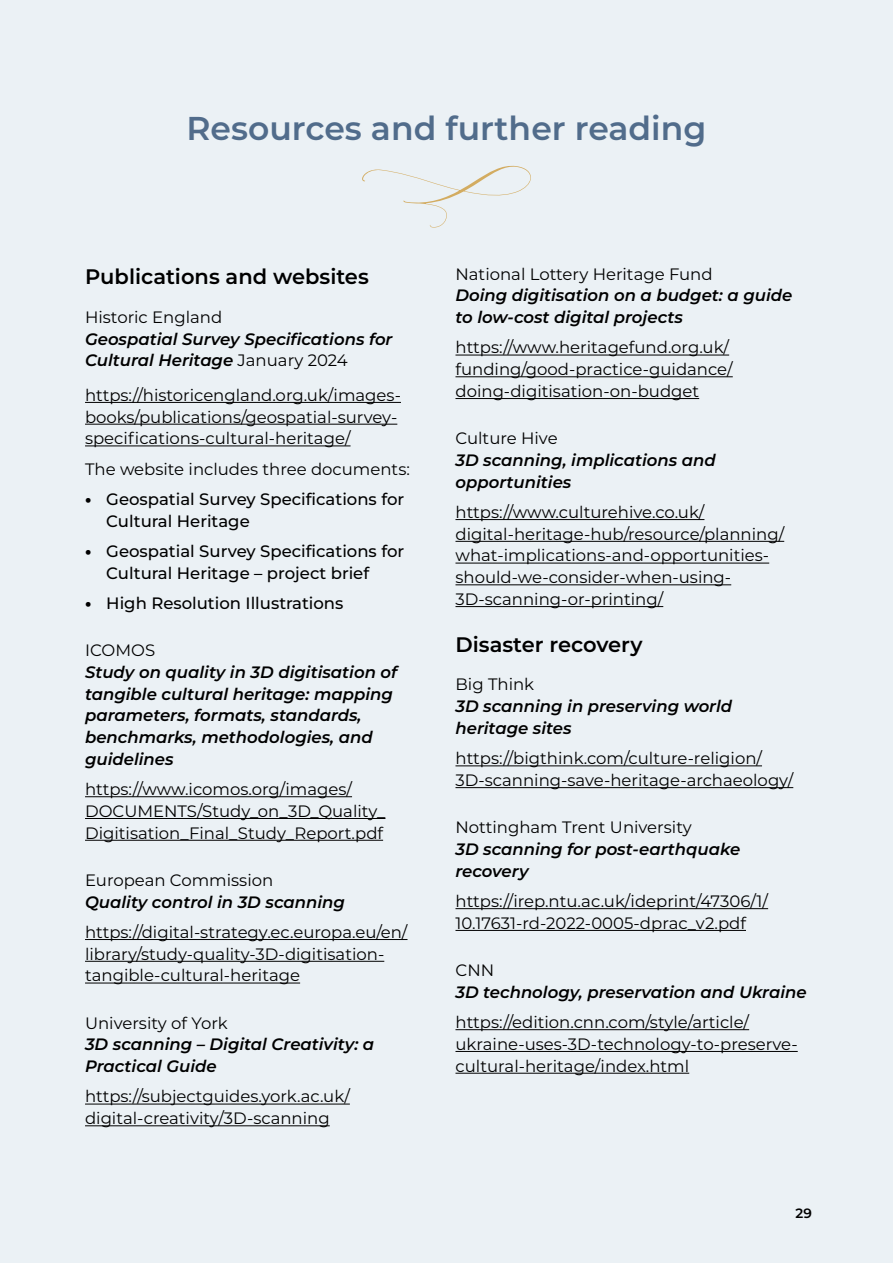
<style>
.page{position:relative;width:893px;height:1263px;background:#ebf1f5}
.page>*{position:absolute;margin:0;border:0;box-sizing:border-box;transform-origin:0 0}
.t1{font:600 33px "Montserrat";color:#516c8b}
.t2{font:600 21px "Montserrat";color:#000}
.t3{font:16.5px/21.8px "Montserrat";color:#000}
.t4{font:italic 100 16.5px/21.8px "Montserrat";color:#000}
.t5{font:100 16.5px/21.8px "Montserrat";color:#000}
.t6{font:100 13.5px "Montserrat";color:#000}
.s1{font-weight:400;font-style:normal}
</style>
<div class="page">
<svg style="left:362px;top:165px;width:169px;height:63px"></svg>
<hr style="left:85px;top:402px;width:316px;height:1px;background:#000">
<hr style="left:85px;top:424px;width:312px;height:1px;background:#000">
<hr style="left:85px;top:445px;width:266px;height:1px;background:#000">
<hr style="left:85px;top:796px;width:267px;height:1px;background:#000">
<hr style="left:85px;top:818px;width:300px;height:1px;background:#000">
<hr style="left:85px;top:840px;width:298px;height:1px;background:#000">
<hr style="left:85px;top:939px;width:322px;height:1px;background:#000">
<hr style="left:85px;top:961px;width:299px;height:1px;background:#000">
<hr style="left:85px;top:982px;width:215px;height:1px;background:#000">
<hr style="left:85px;top:1104px;width:265px;height:1px;background:#000">
<hr style="left:85px;top:1125px;width:245px;height:1px;background:#000">
<hr style="left:455px;top:355px;width:274px;height:1px;background:#000">
<hr style="left:455px;top:376px;width:278px;height:1px;background:#000">
<hr style="left:455px;top:398px;width:244px;height:1px;background:#000">
<hr style="left:455px;top:519px;width:249px;height:1px;background:#000">
<hr style="left:455px;top:541px;width:329px;height:1px;background:#000">
<hr style="left:455px;top:563px;width:314px;height:1px;background:#000">
<hr style="left:455px;top:584px;width:276px;height:1px;background:#000">
<hr style="left:455px;top:606px;width:208px;height:1px;background:#000">
<hr style="left:455px;top:765px;width:307px;height:1px;background:#000">
<hr style="left:455px;top:787px;width:338px;height:1px;background:#000">
<hr style="left:455px;top:908px;width:313px;height:1px;background:#000">
<hr style="left:455px;top:930px;width:291px;height:1px;background:#000">
<hr style="left:455px;top:1029px;width:294px;height:1px;background:#000">
<hr style="left:455px;top:1051px;width:343px;height:1px;background:#000">
<hr style="left:455px;top:1073px;width:234px;height:1px;background:#000">
<h1 class="t1" style="left:186px;top:105px;width:521px">Resources and further reading</h1>
<p class="t2" style="left:85px;top:262px;width:285px">Publications and websites</p>
<p class="t3" style="left:85px;top:305px;width:139px">Historic England</p>
<p class="t4" style="left:85px;top:327px;width:309px">Geospatial Survey Specifications for<br>Cultural Heritage <span class="s1">January 2024</span></p>
<p class="t3" style="left:85px;top:383px;width:317px">https://historicengland.org.uk/images&shy;books/publications/geospatial-survey&shy;specifications-cultural-heritage/</p>
<p class="t3" style="left:85px;top:457px;width:326px">The website includes three documents:</p>
<p class="t5" style="left:106px;top:488px;width:299px;text-indent:-21px">• Geospatial Survey Specifications for<br>Cultural Heritage</p>
<p class="t5" style="left:106px;top:540px;width:299px;text-indent:-21px">• Geospatial Survey Specifications for<br>Cultural Heritage – project brief</p>
<p class="t5" style="left:85px;top:592px;width:260px">• High Resolution Illustrations</p>
<p class="t3" style="left:85px;top:639px;width:72px">ICOMOS</p>
<p class="t4" style="left:85px;top:661px;width:314px">Study on quality in 3D digitisation of tangible cultural heritage: mapping parameters, formats, standards, benchmarks, methodologies, and guidelines</p>
<p class="t3" style="left:85px;top:778px;width:302px">https://www.icomos.org/images/<br>DOCUMENTS/Study_on_3D_Quality_<br>Digitisation_Final_Study_Report.pdf</p>
<p class="t3" style="left:85px;top:868px;width:190px">European Commission</p>
<p class="t4" style="left:85px;top:890px;width:261px">Quality control in 3D scanning</p>
<p class="t3" style="left:85px;top:920px;width:324px">https://digital-strategy.ec.europa.eu/en/ library/study-quality-3D-digitisation&shy;tangible-cultural-heritage</p>
<p class="t3" style="left:85px;top:1011px;width:144px">University of York</p>
<p class="t4" style="left:85px;top:1033px;width:291px">3D scanning – Digital Creativity: a<br>Practical Guide</p>
<p class="t3" style="left:85px;top:1085px;width:266px">https://subjectguides.york.ac.uk/ digital-creativity/3D-scanning</p>
<p class="t3" style="left:455px;top:262px;width:259px">National Lottery Heritage Fund</p>
<p class="t4" style="left:455px;top:284px;width:338px">Doing digitisation on a budget: a guide to low-cost digital projects</p>
<p class="t3" style="left:455px;top:336px;width:279px">https://www.heritagefund.org.uk/ funding/good-practice-guidance/ doing-digitisation-on-budget</p>
<p class="t3" style="left:455px;top:427px;width:104px">Culture Hive</p>
<p class="t4" style="left:455px;top:449px;width:262px">3D scanning, implications and opportunities</p>
<p class="t3" style="left:455px;top:501px;width:330px">https://www.culturehive.co.uk/ digital-heritage-hub/resource/planning/ what-implications-and-opportunities&shy;should-we-consider-when-using-3D-scanning-or-printing/</p>
<p class="t2" style="left:455px;top:629px;width:189px">Disaster recovery</p>
<p class="t3" style="left:455px;top:673px;width:80px">Big Think</p>
<p class="t4" style="left:455px;top:695px;width:278px">3D scanning in preserving world heritage sites</p>
<p class="t3" style="left:455px;top:747px;width:339px">https://bigthink.com/culture-religion/<br>3D-scanning-save-heritage-archaeology/</p>
<p class="t3" style="left:455px;top:816px;width:238px">Nottingham Trent University</p>
<p class="t4" style="left:455px;top:838px;width:286px">3D scanning for post-earthquake recovery</p>
<p class="t3" style="left:455px;top:890px;width:314px">https://irep.ntu.ac.uk/ideprint/47306/1/<br>10.17631-rd-2022-0005-dprac_v2.pdf</p>
<p class="t3" style="left:455px;top:959px;width:40px">CNN</p>
<p class="t4" style="left:455px;top:980px;width:353px">3D technology, preservation and Ukraine</p>
<p class="t3" style="left:455px;top:1011px;width:344px">https://edition.cnn.com/style/article/ ukraine-uses-3D-technology-to-preserve&shy;cultural-heritage/index.html</p>
<p class="t6" style="left:796px;top:1204px;width:18px">29</p>
</div>
